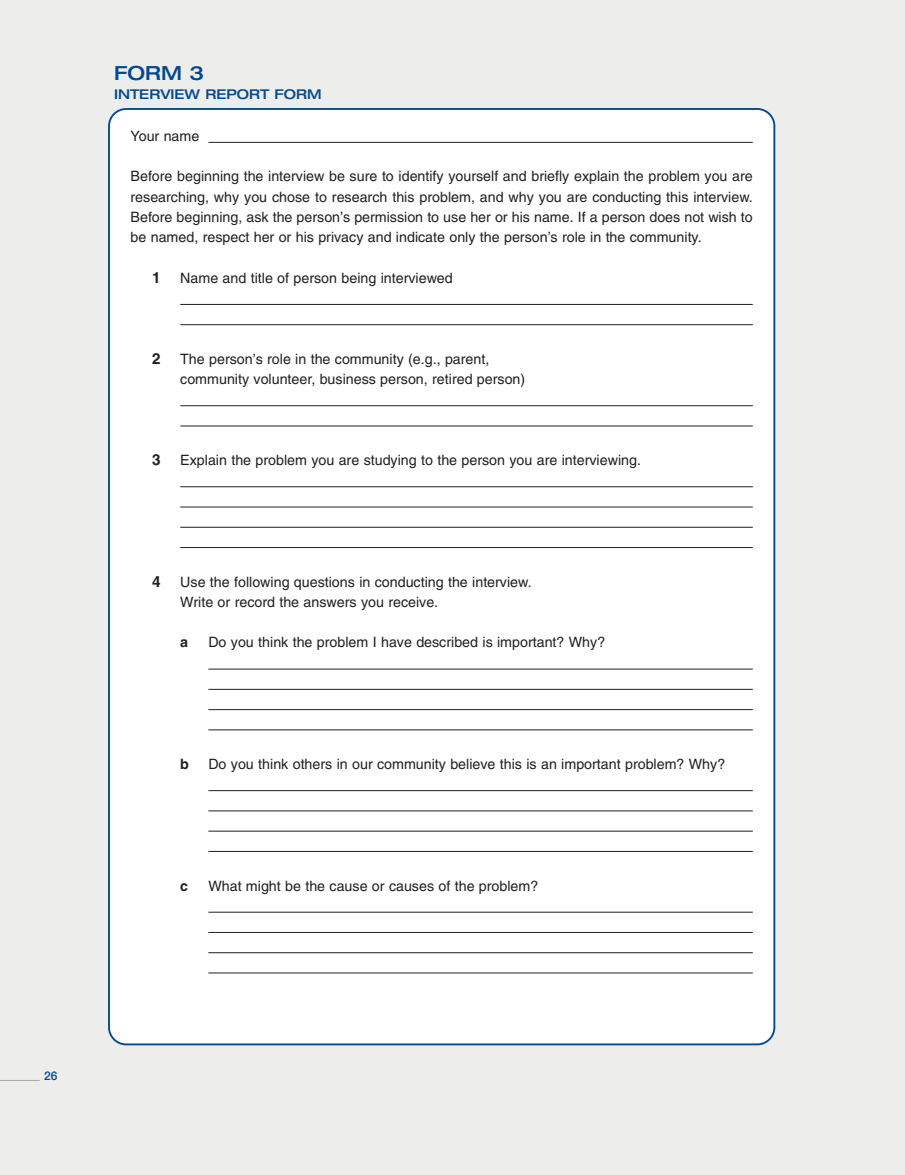
<style>
.page{position:relative;width:905px;height:1175px;background:#fff}
.page>*{position:absolute;margin:0;border:0;box-sizing:border-box;transform-origin:0 0}
.t1{font:500 expanded 19.5px "Helvetica Neue";color:#01498e}
.t2{font:700 15.3px "Helvetica";color:#231f20}
.t3{font:14.25px/20.2px "Helvetica";color:#231f20}
.t4{font:700 14.25px "Helvetica";color:#231f20}
.t5{font:500 expanded 13.5px "Helvetica Neue";color:#01498e}
.t6{font:500 12px "Helvetica Neue";color:#01498e}
</style>
<div class="page">
<div style="left:0;top:0;width:904px;height:1174px;background:#ededec"></div>
<div style="left:108px;top:108px;width:667px;height:937px;background:#fff"></div>
<hr style="left:208px;top:142px;width:544px;height:1px;background:#231f20">
<hr style="left:180px;top:304px;width:572px;height:1px;background:#231f20">
<hr style="left:180px;top:324px;width:572px;height:1px;background:#231f20">
<hr style="left:180px;top:405px;width:572px;height:1px;background:#231f20">
<hr style="left:180px;top:425px;width:572px;height:1px;background:#231f20">
<hr style="left:180px;top:486px;width:572px;height:1px;background:#231f20">
<hr style="left:180px;top:506px;width:572px;height:1px;background:#231f20">
<hr style="left:180px;top:527px;width:572px;height:1px;background:#231f20">
<hr style="left:180px;top:547px;width:572px;height:1px;background:#231f20">
<hr style="left:208px;top:668px;width:544px;height:1px;background:#231f20">
<hr style="left:208px;top:689px;width:544px;height:1px;background:#231f20">
<hr style="left:208px;top:709px;width:544px;height:1px;background:#231f20">
<hr style="left:208px;top:729px;width:544px;height:1px;background:#231f20">
<hr style="left:208px;top:790px;width:544px;height:1px;background:#231f20">
<hr style="left:208px;top:810px;width:544px;height:1px;background:#231f20">
<hr style="left:208px;top:830px;width:544px;height:1px;background:#231f20">
<hr style="left:208px;top:851px;width:544px;height:1px;background:#231f20">
<hr style="left:208px;top:911px;width:544px;height:1px;background:#231f20">
<hr style="left:208px;top:932px;width:544px;height:1px;background:#231f20">
<hr style="left:208px;top:952px;width:544px;height:1px;background:#231f20">
<hr style="left:208px;top:972px;width:544px;height:1px;background:#231f20">
<hr style="left:0;top:1080px;width:40px;height:1px;background:#a8a9ad">
<h1 class="t1" style="left:114px;top:66px;width:91px">FORM 3</h1>
<p class="t5" style="left:114px;top:89px;width:209px">INTERVIEW REPORT FORM</p>
<p class="t3" style="left:130px;top:127px;width:70px">Your name</p>
<p class="t3" style="left:130px;top:168px;width:623px;text-align:justify">Before beginning the interview be sure to identify yourself and briefly explain the problem you are researching, why you chose to research this problem, and why you are conducting this interview.<br>Before beginning, ask the person’s permission to use her or his name. If a person does not wish to be named, respect her or his privacy and indicate only the person’s role in the community.</p>
<p class="t2" style="left:152px;top:272px;width:10px">1</p>
<p class="t3" style="left:180px;top:269px;width:274px">Name and title of person being interviewed</p>
<p class="t2" style="left:152px;top:353px;width:10px">2</p>
<p class="t3" style="left:180px;top:350px;width:346px">The person’s role in the community (e.g., parent, community volunteer, business person, retired person)</p>
<p class="t2" style="left:152px;top:454px;width:10px">3</p>
<p class="t3" style="left:180px;top:451px;width:462px">Explain the problem you are studying to the person you are interviewing.</p>
<p class="t2" style="left:152px;top:575px;width:10px">4</p>
<p class="t3" style="left:180px;top:573px;width:353px">Use the following questions in conducting the interview.<br>Write or record the answers you receive.</p>
<p class="t4" style="left:180px;top:637px;width:9px">a</p>
<p class="t3" style="left:208px;top:633px;width:398px">Do you think the problem I have described is important? Why?</p>
<p class="t4" style="left:180px;top:758px;width:10px">b</p>
<p class="t3" style="left:208px;top:755px;width:518px">Do you think others in our community believe this is an important problem? Why?</p>
<p class="t4" style="left:180px;top:880px;width:9px">c</p>
<p class="t3" style="left:208px;top:876px;width:331px">What might be the cause or causes of the problem?</p>
<p class="t6" style="left:44px;top:1071px;width:15px">26</p>
</div>
